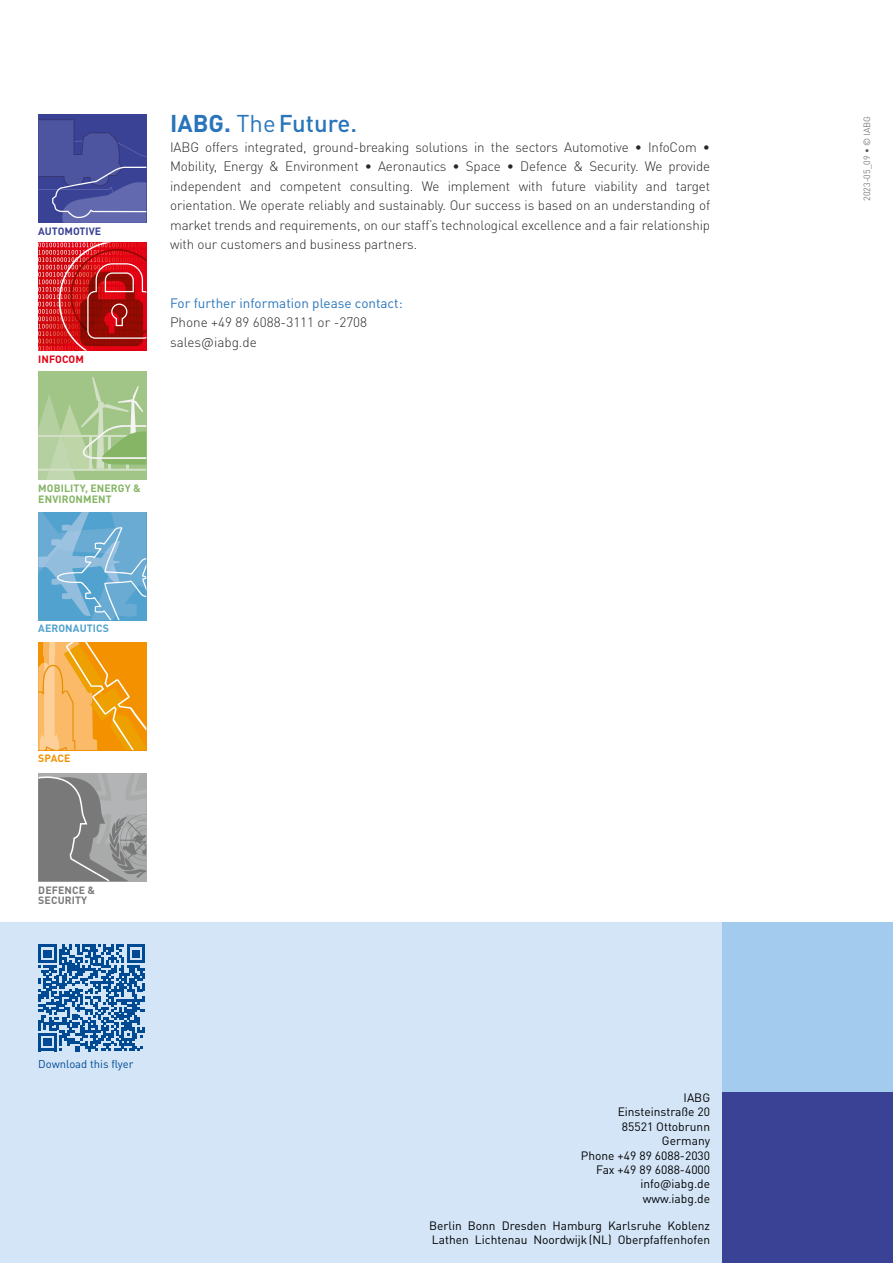
<style>
.page{position:relative;width:893px;height:1263px;background:#fff}
.page>*{position:absolute;margin:0;border:0;box-sizing:border-box;transform-origin:0 0}
.t1{font:500 24px "DINOT";color:#2975bb}
.t2{font:300 13.5px/19.5px "DINOT";letter-spacing:-.01em;color:#282827;text-align:justify}
.t3{font:13.5px "DINOT";color:#2975bb}
.t4{font:12px/14.4px "DINOT";color:#000}
.t5{font:11.25px "DINOT";color:#004a93}
.t6{font:700 10.5px/10.5px "DINOT";letter-spacing:.01em;color:#85b565}
.t7{font:700 10.5px/10.5px "DINOT";letter-spacing:.01em;color:#787978}
.t8{font:700 10.5px "DINOT";letter-spacing:.01em;color:#51a2ce}
.t9{font:700 10.5px "DINOT";color:#3a4295}
.t10{font:700 10.5px "DINOT";letter-spacing:.005em;color:#e30013}
.t11{font:700 10.5px "DINOT";letter-spacing:.005em;color:#f39100}
.t12{font:300 9px "DINOT";color:#565656}
.s1{font-weight:700}
.s2{font-weight:400}
</style>
<div class="page">
<div style="left:0;top:923px;width:893px;height:340px;background:#d3e5f7"></div>
<div style="left:723px;top:923px;width:170px;height:170px;background:#a2cbee"></div>
<div style="left:723px;top:1093px;width:170px;height:170px;background:#3a4295"></div>
<svg style="left:38px;top:512px;width:108px;height:108px"></svg>
<svg style="left:38px;top:773px;width:108px;height:108px"></svg>
<svg style="left:38px;top:642px;width:108px;height:108px"></svg>
<div style="left:38px;top:372px;width:108px;height:108px;background:#a1c587"></div>
<svg style="left:38px;top:377px;width:108px;height:103px"></svg>
<svg style="left:38px;top:242px;width:109px;height:109px"></svg>
<svg style="left:38px;top:115px;width:108px;height:108px"></svg>
<svg style="left:38px;top:944px;width:107px;height:107px"></svg>
<p class="t9" style="left:38px;top:224px;width:64px">AUTOMOTIVE</p>
<p class="t10" style="left:38px;top:352px;width:47px">INFOCOM</p>
<h1 class="t1" style="left:170px;top:108px;width:188px"><span class="s1">IABG.</span> <span class="s2">The</span> Future.</h1>
<p class="t2" style="left:170px;top:137px;width:542px">IABG offers integrated, ground-breaking solutions in the sectors Automotive • InfoCom • Mobility, Energy &amp; Environment • Aeronautics • Space • Defence &amp; Security. We provide independent and competent consulting. We implement with future viability and target orientation. We operate reliably and sustainably. Our success is based on an understanding of market trends and requirements, on our staff’s technological excellence and a fair relationship with our customers and business partners.</p>
<p class="t3" style="left:170px;top:294px;width:234px">For further information please contact:</p>
<p class="t2" style="left:170px;top:312px;width:199px">Phone +49 89 6088-3111 or -2708 sales@iabg.de</p>
<p class="t6" style="left:38px;top:483px;width:104px">MOBILITY, ENERGY &amp;<br>ENVIRONMENT</p>
<p class="t8" style="left:38px;top:622px;width:72px">AERONAUTICS</p>
<p class="t11" style="left:38px;top:752px;width:34px">SPACE</p>
<p class="t7" style="left:38px;top:884px;width:58px">DEFENCE &amp;<br>SECURITY</p>
<p class="t5" style="left:38px;top:1057px;width:97px">Download this flyer</p>
<p class="t4" style="left:581px;top:1090px;width:131px;text-align:right">IABG<br>Einsteinstraße 20<br>85521 Ottobrunn<br>Germany<br>Phone +49 89 6088-2030<br>Fax +49 89 6088-4000 info@iabg.de www.iabg.de</p>
<p class="t4" style="left:429px;top:1218px;width:282px">Berlin Bonn Dresden Hamburg Karlsruhe Koblenz<br>Lathen Lichtenau Noordwijk (NL) Oberpfaffenhofen</p>
<p class="t12" style="left:861px;top:201px;width:86px;rotate:-90deg">2023-05_09 <span class="s2">•</span> © IABG</p>
</div>
